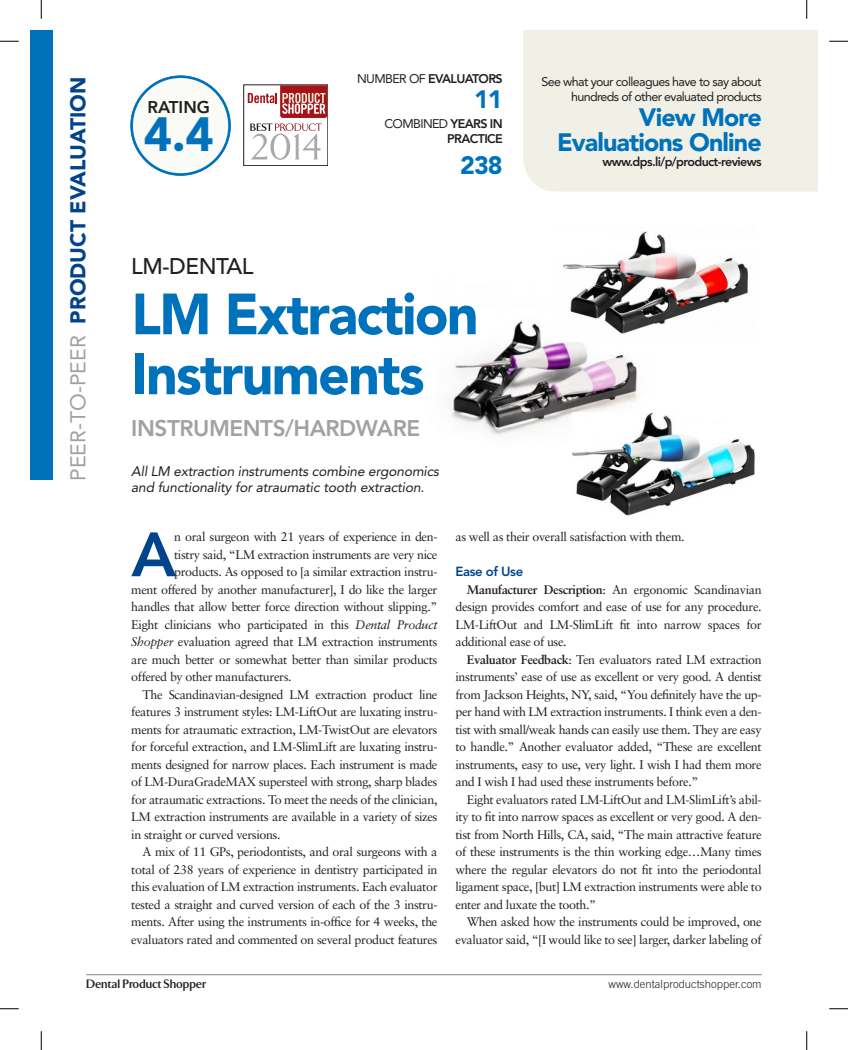
<style>
.page{position:relative;width:848px;height:1050px;background:#fff}
.page>*{position:absolute;margin:0;border:0;box-sizing:border-box;transform-origin:0 0}
.PE_1st_paragraph{font:800 61.88px "Avenir LT Std";color:#01448c}
.PRODUCT_NAME{font:900 57.5px/60px "Avenir LT Std";letter-spacing:-.03em;color:#0072bc;scale:.96 1}
.t1{font:900 47.62px "Avenir LT Std";color:#0072bc}
.t2{font:900 25px/25px "Avenir LT Std";letter-spacing:-.035em;color:#0072bc;text-align:right}
.PRODUCT_NAME-2{font:800 22.5px "Avenir LT Std";letter-spacing:-.02em;color:#a1a1a5}
.COMPANY_NAME{font:500 22.5px "Avenir LT Std";letter-spacing:-.02em;color:#231f20}
.t3{font:900 21.25px "Avenir LT Std";color:#01448c}
.t4{font:800 16.88px "Avenir LT Std";color:#231f20}
.SUBHEAD{font:italic 13.75px/16.2px "Avenir LT Std";letter-spacing:-.01em;color:#231f20}
.PE_text{font:800 13.12px "Avenir LT Std";letter-spacing:-.03em;color:#01448c}
.PE_text-2{font:12.5px/17.5px "Sabon";letter-spacing:-.03em;color:#231f20;text-align:justify}
.PE_1st_paragraph-2{font:12.5px "Sabon";letter-spacing:-.03em;color:#231f20}
.t5{font:800 12.5px/15px "Avenir LT Std";letter-spacing:-.05em;color:#231f20;text-align:right}
.t6{font:12.5px/15px "Avenir LT Std";letter-spacing:-.05em;color:#231f20;text-align:right}
.t7{font:700 12.5px "TF Arrow";color:#231f20}
.t8{font:300 11.25px "Trade Gothic";color:#231f20}
.s1{font-weight:400;color:#a1a1a5}
.s2{font-weight:400}
.s3{font-style:italic}
.s4{font-weight:700}
</style>
<div class="page">
<hr style="left:86px;top:974px;width:675px;height:1px;background:#808285">
<img style="left:451px;top:320px;width:202px;height:115px">
<img style="left:552px;top:231px;width:196px;height:110px">
<img style="left:573px;top:413px;width:182px;height:103px">
<div style="left:523px;top:30px;width:295px;height:162px;background:#f0f0e6"></div>
<div style="left:132px;top:77px;width:97px;height:97px;background:#fafaf6;border-radius:50%"></div>
<div style="left:130px;top:76px;width:101px;height:100px;border:2px solid #0072bc;border-radius:50%"></div>
<div style="left:243px;top:85px;width:85px;height:81px;border:1px solid #231f20"></div>
<svg style="left:248px;top:85px;width:79px;height:75px"></svg>
<div style="left:30px;top:30px;width:22px;height:450px;background:#0072bc"></div>
<svg style="left:0;top:40px;width:19px;height:2px"></svg>
<svg style="left:829px;top:40px;width:19px;height:2px"></svg>
<svg style="left:0;top:1008px;width:19px;height:2px"></svg>
<svg style="left:829px;top:1008px;width:19px;height:2px"></svg>
<svg style="left:40px;top:0;width:2px;height:19px"></svg>
<svg style="left:40px;top:1031px;width:2px;height:19px"></svg>
<svg style="left:806px;top:0;width:1px;height:19px"></svg>
<svg style="left:806px;top:1031px;width:1px;height:19px"></svg>
<p class="t3" style="left:65px;top:481px;width:406px;rotate:-90deg"><span class="s1">PEER-TO-PEER</span> PRODUCT EVALUATION</p>
<p class="t4" style="left:148px;top:97px;width:64px">RATING</p>
<p class="t1" style="left:144px;top:106px;width:72px">4.4</p>
<p class="t5" style="left:357px;top:71px;width:147px"><span class="s2">NUMBER OF</span> EVALUATORS</p>
<p class="t2" style="left:474px;top:86px;width:30px">11</p>
<p class="t5" style="left:384px;top:116px;width:120px"><span class="s2">COMBINED</span> YEARS IN<br>PRACTICE</p>
<p class="t2" style="left:460px;top:153px;width:44px">238</p>
<p class="COMPANY_NAME" style="left:131px;top:253px;width:124px">LM-DENTAL</p>
<p class="PRODUCT_NAME" style="left:131px;top:284px;width:363px">LM Extraction<br>Instruments</p>
<p class="PRODUCT_NAME-2" style="left:131px;top:414px;width:290px">INSTRUMENTS/HARDWARE</p>
<p class="SUBHEAD" style="left:131px;top:463px;width:309px">All LM extraction instruments combine ergonomics and functionality for atraumatic tooth extraction.</p>
<p class="t6" style="left:541px;top:75px;width:222px">See what your colleagues have to say about hundreds of other evaluated products</p>
<p class="t2" style="left:557px;top:105px;width:206px">View More<br>Evaluations Online</p>
<p class="t5" style="left:602px;top:155px;width:161px">www.dps.li/p/product-reviews</p>
<p class="PE_1st_paragraph" style="left:131px;top:518px;width:46px">A</p>
<p class="PE_1st_paragraph-2" style="left:174px;top:529px;width:265px">n oral surgeon with 21 years of experience in den-</p>
<p class="PE_1st_paragraph-2" style="left:174px;top:547px;width:265px">tistry said, “LM extraction instruments are very nice</p>
<p class="PE_1st_paragraph-2" style="left:174px;top:564px;width:265px">products. As opposed to [a similar extraction instru-</p>
<p class="PE_1st_paragraph-2" style="left:131px;top:582px;width:307px">ment offered by another manufacturer], I do like the larger</p>
<p class="PE_1st_paragraph-2" style="left:131px;top:599px;width:307px">handles that allow better force direction without slipping.”</p>
<p class="PE_1st_paragraph-2" style="left:131px;top:617px;width:308px">Eight clinicians who participated in this <span class="s3">Dental Product</span></p>
<p class="PE_1st_paragraph-2" style="left:131px;top:634px;width:307px"><span class="s3">Shopper</span> evaluation agreed that LM extraction instruments</p>
<p class="PE_1st_paragraph-2" style="left:131px;top:652px;width:307px">are much better or somewhat better than similar products</p>
<p class="PE_1st_paragraph-2" style="left:131px;top:669px;width:162px">offered by other manufacturers.</p>
<p class="PE_text-2" style="left:131px;top:686px;width:308px;text-indent:11px">The Scandinavian-designed LM extraction product line features 3 instrument styles: LM-LiftOut are luxating instru&shy;ments for atraumatic extraction, LM-TwistOut are elevators for forceful extraction, and LM-SlimLift are luxating instru&shy;ments designed for narrow places. Each instrument is made of LM-DuraGradeMAX supersteel with strong, sharp blades for atraumatic extractions. To meet the needs of the clinician, LM extraction instruments are available in a variety of sizes in straight or curved versions.</p>
<p class="PE_text-2" style="left:131px;top:843px;width:308px;text-indent:11px">A mix of 11 GPs, periodontists, and oral surgeons with a total of 238 years of experience in dentistry participated in this evaluation of LM extraction instruments. Each evaluator tested a straight and curved version of each of the 3 instru&shy;ments. After using the instruments in-office for 4 weeks, the evaluators rated and commented on several product features</p>
<p class="PE_text-2" style="left:455px;top:528px;width:230px">as well as their overall satisfaction with them.</p>
<p class="PE_text" style="left:455px;top:564px;width:69px">Ease of Use</p>
<p class="PE_text-2" style="left:455px;top:581px;width:308px;text-indent:11px"><span class="s4">Manufacturer Description</span>: An ergonomic Scandinavian design provides comfort and ease of use for any procedure.<br>LM-LiftOut and LM-SlimLift fit into narrow spaces for additional ease of use.</p>
<p class="PE_text-2" style="left:455px;top:651px;width:308px;text-indent:11px"><span class="s4">Evaluator Feedback</span>: Ten evaluators rated LM extraction instruments’ ease of use as excellent or very good. A dentist from Jackson Heights, NY, said, “You definitely have the up&shy;per hand with LM extraction instruments. I think even a den&shy;tist with small/weak hands can easily use them. They are easy to handle.” Another evaluator added, “These are excellent instruments, easy to use, very light. I wish I had them more and I wish I had used these instruments before.”</p>
<p class="PE_text-2" style="left:455px;top:791px;width:308px;text-indent:11px">Eight evaluators rated LM-LiftOut and LM-SlimLift’s abil&shy;ity to fit into narrow spaces as excellent or very good. A den&shy;tist from North Hills, CA, said, “The main attractive feature of these instruments is the thin working edge…Many times where the regular elevators do not fit into the periodontal ligament space, [but] LM extraction instruments were able to enter and luxate the tooth.”</p>
<p class="PE_text-2" style="left:455px;top:913px;width:308px;text-align:right">When asked how the instruments could be improved, one evaluator said, “[I would like to see] larger, darker labeling of</p>
<p class="t7" style="left:86px;top:977px;width:121px">Dental Product Shopper</p>
<p class="t8" style="left:608px;top:977px;width:154px">www.dentalproductshopper.com</p>
</div>
